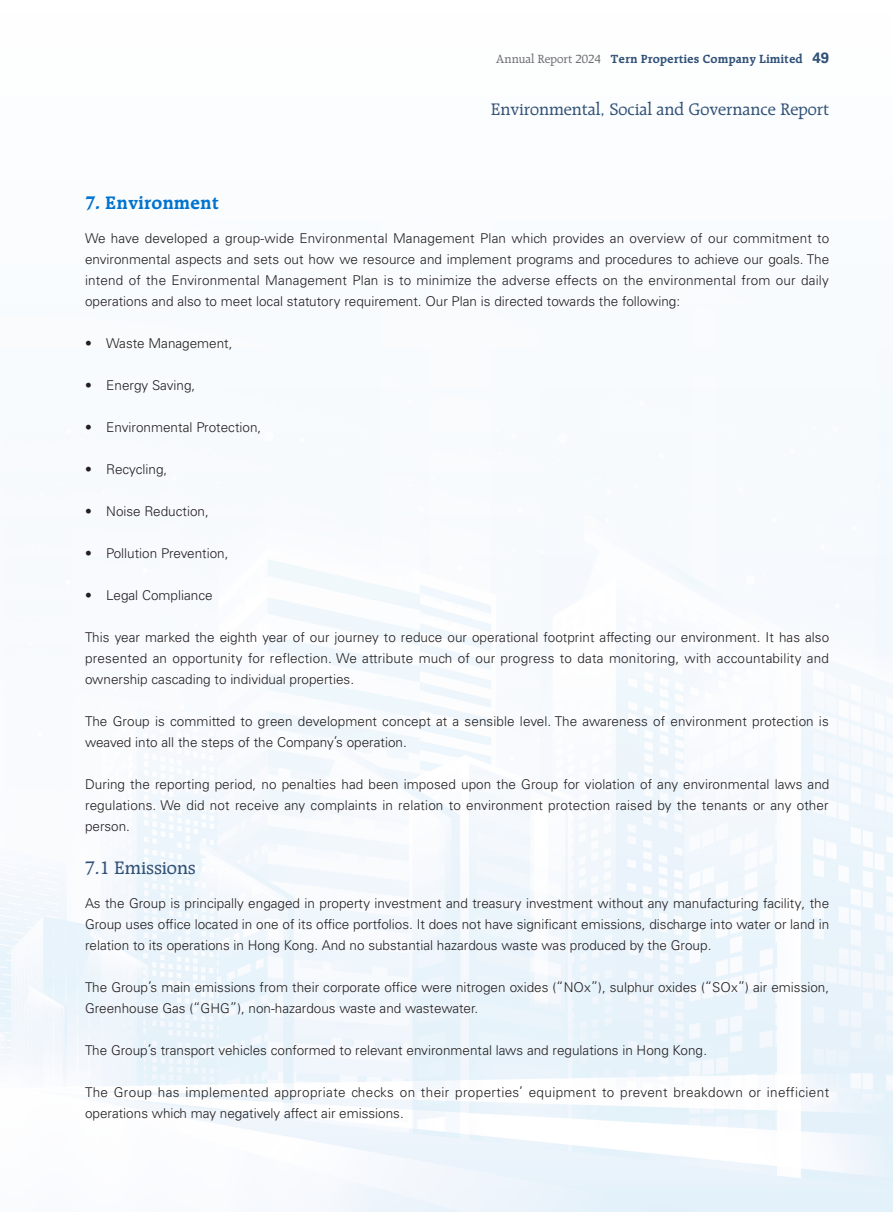
<style>
.page{position:relative;width:893px;height:1212px;background:#fff}
.page>*{position:absolute;margin:0;border:0;box-sizing:border-box;transform-origin:0 0}
.t1{font:700 19.5px "Raleigh LT Std";color:#0073ce}
.t2{font:500 19.5px "Raleigh LT Std";color:#315277}
.t3{font:18px "Raleigh LT Std";color:#315277}
.t4{font:300 13.5px/21px "Univers LT Std";color:#231f20;text-align:justify}
.t5{font:300 13.5px/21px "Univers LT Std";letter-spacing:.03em;color:#231f20}
.t6{font:700 12.75px "Raleigh LT Std";color:#315277}
.s1{font-weight:400;color:#6c6d70}
.s2{font-family:"Univers LT Std";font-size:15px}
</style>
<div class="page">
<img style="left:0;top:432px;width:893px;height:780px">
<p class="t6" style="left:496px;top:51px;width:335px"><span class="s1">Annual Report 2024</span> Tern Properties Company Limited <span class="s2">49</span></p>
<h2 class="t3" style="left:491px;top:99px;width:340px">Environmental, Social and Governance Report</h2>
<h1 class="t1" style="left:85px;top:191px;width:136px">7. Environment</h1>
<p class="t4" style="left:85px;top:227px;width:746px">We have developed a group-wide Environmental Management Plan which provides an overview of our commitment to environmental aspects and sets out how we resource and implement programs and procedures to achieve our goals. The intend of the Environmental Management Plan is to minimize the adverse effects on the environmental from our daily operations and also to meet local statutory requirement. Our Plan is directed towards the following:</p>
<p class="t4" style="left:85px;top:332px;width:149px">• Waste Management,</p>
<p class="t4" style="left:85px;top:374px;width:112px">• Energy Saving,</p>
<p class="t4" style="left:85px;top:416px;width:178px">• Environmental Protection,</p>
<p class="t4" style="left:85px;top:458px;width:84px">• Recycling,</p>
<p class="t4" style="left:85px;top:500px;width:125px">• Noise Reduction,</p>
<p class="t4" style="left:85px;top:542px;width:145px">• Pollution Prevention,</p>
<p class="t4" style="left:85px;top:584px;width:129px">• Legal Compliance</p>
<p class="t4" style="left:85px;top:626px;width:746px">This year marked the eighth year of our journey to reduce our operational footprint affecting our environment. It has also presented an opportunity for reflection. We attribute much of our progress to data monitoring, with accountability and ownership cascading to individual properties.</p>
<p class="t4" style="left:85px;top:710px;width:745px">The Group is committed to green development concept at a sensible level. The awareness of environment protection is weaved into all the steps of the Company’s operation.</p>
<p class="t4" style="left:85px;top:773px;width:746px">During the reporting period, no penalties had been imposed upon the Group for violation of any environmental laws and regulations. We did not receive any complaints in relation to environment protection raised by the tenants or any other person.</p>
<h1 class="t2" style="left:85px;top:857px;width:112px">7.1 Emissions</h1>
<p class="t4" style="left:85px;top:892px;width:746px">As the Group is principally engaged in property investment and treasury investment without any manufacturing facility, the Group uses office located in one of its office portfolios. It does not have significant emissions, discharge into water or land in relation to its operations in Hong Kong. And no substantial hazardous waste was produced by the Group.</p>
<p class="t4" style="left:85px;top:977px;width:746px">The Group’s main emissions from their corporate office were nitrogen oxides (“NOx”), sulphur oxides (“SOx”) air emission,<br>Greenhouse Gas (“GHG”), non-hazardous waste and wastewater.</p>
<p class="t4" style="left:85px;top:1040px;width:624px">The Group’s transport vehicles conformed to relevant environmental laws and regulations in Hong Kong.</p>
<p class="t5" style="left:85px;top:1082px;width:746px">The Group has implemented appropriate checks on their properties’ equipment to prevent breakdown or inefficient operations which may negatively affect air emissions.</p>
</div>
